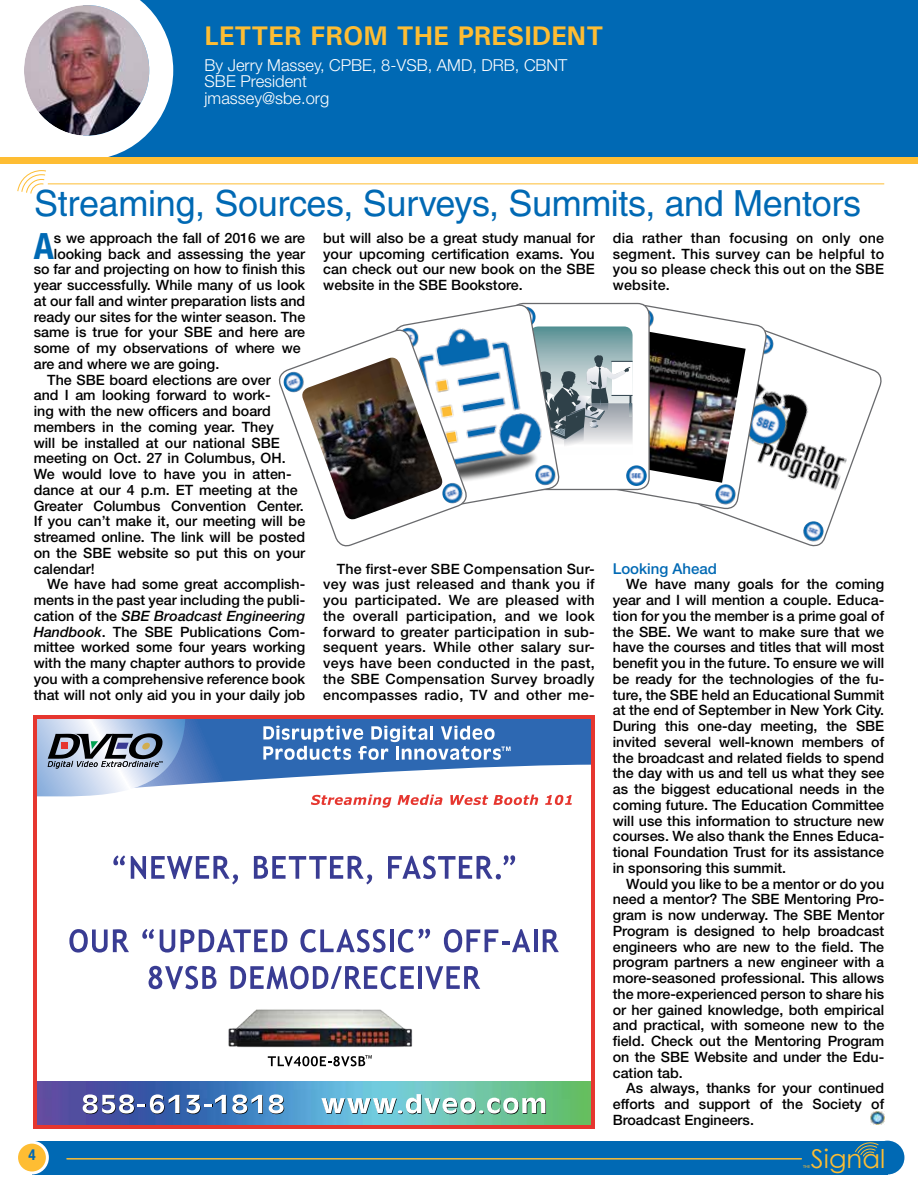
<style>
.page{position:relative;width:918px;height:1188px;background:#fff}
.page>*{position:absolute;margin:0;border:0;box-sizing:border-box;transform-origin:0 0}
.t1{font:700 condensed 36.3px "Helvetica Neue";color:#0069b4}
.t2{font:36px "Helvetica";letter-spacing:-.01em;color:#0069b4}
.t3{font:700 27px "Univers";color:#febd33}
.t4{font:25.95px "Century Gothic";color:#febd32}
.t5{font:300 16.5px/16.5px "Helvetica Neue";color:#fff}
.t6{font:500 15px "Helvetica Neue";color:#0069b4}
.t7{font:700 condensed 15px "Helvetica Neue";color:#0069b4}
.t8{font:500 14.25px/15.8px "Helvetica Neue";color:#000;text-align:justify}
.t9{font:italic 500 14.25px "Helvetica Neue";color:#000}
.t10{font:4.35px "Myriad Pro";color:#febd32}
.s1{font-style:normal}
.s2{font-style:italic}
</style>
<div class="page">
<div style="left:32px;top:1141px;width:856px;height:33px;background:#0069b4"></div>
<div style="left:17px;top:1142px;width:30px;height:31px;background:#febd33;border-radius:50%"></div>
<div style="left:15px;top:1141px;width:34px;height:33px;border:3px solid #fff;border-radius:50%"></div>
<div style="left:871px;top:1141px;width:33px;height:33px;background:#0069b4;border-radius:50%"></div>
<svg style="left:855px;top:1142px;width:23px;height:14px"></svg>
<hr style="left:67px;top:1158px;width:734px;height:2px;background:#febd33">
<div style="left:60px;top:0;width:858px;height:160px;background:#0069b4"></div>
<hr style="left:48px;top:183px;width:836px;height:1px;background:#febd33">
<svg style="left:17px;top:170px;width:29px;height:24px"></svg>
<svg style="left:24px;top:0;width:149px;height:157px"></svg>
<div style="left:0;top:157px;width:918px;height:7px;background:#febd33"></div>
<img style="left:37px;top:1082px;width:554px;height:43px">
<svg style="left:185px;top:719px;width:406px;height:76px"></svg>
<hr style="left:34px;top:716px;width:3px;height:413px;background:#e6362f">
<hr style="left:34px;top:1125px;width:559px;height:4px;background:#e6362f">
<svg style="left:263px;top:726px;width:248px;height:34px"></svg>
<hr style="left:34px;top:716px;width:559px;height:3px;background:#e6362f">
<svg style="left:83px;top:1094px;width:97px;height:20px"></svg>
<svg style="left:187px;top:1095px;width:39px;height:19px"></svg>
<svg style="left:232px;top:1094px;width:31px;height:20px"></svg>
<svg style="left:269px;top:1094px;width:15px;height:20px"></svg>
<svg style="left:321px;top:1094px;width:225px;height:20px"></svg>
<img style="left:228px;top:1009px;width:185px;height:39px">
<svg style="left:37px;top:719px;width:148px;height:78px;background:#a1b0c6"></svg>
<svg style="left:113px;top:855px;width:12px;height:10px"></svg>
<svg style="left:131px;top:856px;width:107px;height:29px"></svg>
<svg style="left:254px;top:856px;width:118px;height:29px"></svg>
<svg style="left:388px;top:855px;width:127px;height:24px"></svg>
<svg style="left:69px;top:929px;width:60px;height:24px"></svg>
<svg style="left:142px;top:929px;width:12px;height:10px"></svg>
<svg style="left:160px;top:930px;width:15px;height:23px"></svg>
<svg style="left:181px;top:929px;width:106px;height:23px"></svg>
<svg style="left:300px;top:929px;width:86px;height:24px"></svg>
<hr style="left:390px;top:930px;width:4px;height:22px;background:#393c93">
<svg style="left:398px;top:929px;width:32px;height:24px"></svg>
<svg style="left:444px;top:929px;width:86px;height:24px"></svg>
<hr style="left:534px;top:930px;width:3px;height:22px;background:#393c93">
<svg style="left:543px;top:929px;width:16px;height:23px"></svg>
<svg style="left:149px;top:966px;width:68px;height:23px"></svg>
<svg style="left:231px;top:966px;width:183px;height:23px"></svg>
<hr style="left:418px;top:966px;width:4px;height:23px;background:#393c93">
<svg style="left:425px;top:966px;width:55px;height:23px"></svg>
<svg style="left:268px;top:1055px;width:104px;height:11px"></svg>
<hr style="left:591px;top:716px;width:4px;height:413px;background:#e6362f">
<svg style="left:311px;top:795px;width:80px;height:13px"></svg>
<svg style="left:397px;top:795px;width:45px;height:10px"></svg>
<svg style="left:450px;top:795px;width:88px;height:10px"></svg>
<svg style="left:545px;top:795px;width:27px;height:10px"></svg>
<svg style="left:278px;top:303px;width:604px;height:244px"></svg>
<img style="left:300px;top:358px;width:145px;height:164px">
<img style="left:871px;top:1111px;width:13px;height:14px">
<h3 class="t3" style="left:205px;top:20px;width:400px">LETTER FROM THE PRESIDENT</h3>
<p class="t5" style="left:205px;top:57px;width:364px">By Jerry Massey, CPBE, 8-VSB, AMD, DRB, CBNT<br>SBE President<br>jmassey@sbe.org</p>
<h2 class="t2" style="left:34px;top:182px;width:828px">Streaming, Sources, Surveys, Summits, and Mentors</h2>
<h1 class="t1" style="left:34px;top:224px;width:22px">A</h1>
<p class="t8" style="left:54px;top:230px;width:253px">s we approach the fall of 2016 we are</p>
<p class="t8" style="left:613px;top:230px;width:273px">dia rather than focusing on only one segment. This survey can be helpful to you so please check this out on the SBE website.</p>
<p class="t8" style="left:323px;top:230px;width:273px">but will also be a great study manual for your upcoming certification exams. You can check out our new book on the SBE website in the SBE Bookstore.</p>
<p class="t8" style="left:54px;top:246px;width:253px">looking back and assessing the year</p>
<p class="t8" style="left:34px;top:261px;width:273px">so far and projecting on how to finish this</p>
<p class="t8" style="left:34px;top:277px;width:273px">year successfully. While many of us look</p>
<p class="t8" style="left:34px;top:293px;width:273px">at our fall and winter preparation lists and</p>
<p class="t8" style="left:34px;top:309px;width:273px">ready our sites for the winter season. The</p>
<p class="t8" style="left:34px;top:324px;width:273px">same is true for your SBE and here are</p>
<p class="t8" style="left:34px;top:340px;width:269px">some of my observations of where we</p>
<p class="t8" style="left:34px;top:356px;width:187px">are and where we are going.</p>
<p class="t8" style="left:47px;top:372px;width:225px">The SBE board elections are over</p>
<p class="t8" style="left:34px;top:387px;width:238px">and I am looking forward to work-</p>
<p class="t8" style="left:34px;top:403px;width:239px">ing with the new officers and board</p>
<p class="t8" style="left:34px;top:419px;width:242px">members in the coming year. They</p>
<p class="t8" style="left:34px;top:435px;width:247px">will be installed at our national SBE</p>
<p class="t8" style="left:34px;top:450px;width:253px">meeting on Oct. 27 in Columbus, OH.</p>
<p class="t8" style="left:34px;top:466px;width:259px">We would love to have you in atten-</p>
<p class="t8" style="left:34px;top:482px;width:266px">dance at our 4 p.m. ET meeting at the</p>
<p class="t8" style="left:34px;top:498px;width:272px">Greater Columbus Convention Center.</p>
<p class="t8" style="left:34px;top:513px;width:273px">If you can’t make it, our meeting will be</p>
<p class="t8" style="left:34px;top:529px;width:273px">streamed online. The link will be posted</p>
<p class="t8" style="left:34px;top:545px;width:273px">on the SBE website so put this on your</p>
<p class="t8" style="left:34px;top:561px;width:62px">calendar!</p>
<p class="t8" style="left:47px;top:576px;width:259px">We have had some great accomplish-</p>
<p class="t8" style="left:34px;top:592px;width:273px">ments in the past year including the publi-</p>
<p class="t9" style="left:34px;top:607px;width:273px"><span class="s1">cation of the</span> SBE Broadcast Engineering</p>
<p class="t8" style="left:34px;top:624px;width:273px"><span class="s2">Handbook</span>. The SBE Publications Com-</p>
<p class="t8" style="left:34px;top:639px;width:273px">mittee worked some four years working</p>
<p class="t8" style="left:34px;top:655px;width:273px">with the many chapter authors to provide</p>
<p class="t8" style="left:34px;top:671px;width:273px">you with a comprehensive reference book</p>
<p class="t8" style="left:34px;top:687px;width:273px">that will not only aid you in your daily job</p>
<p class="t6" style="left:613px;top:559px;width:106px">Looking Ahead</p>
<p class="t8" style="left:613px;top:576px;width:273px;text-indent:13px">We have many goals for the coming year and I will mention a couple. Educa&shy;tion for you the member is a prime goal of the SBE. We want to make sure that we have the courses and titles that will most benefit you in the future. To ensure we will be ready for the technologies of the fu&shy;ture, the SBE held an Educational Summit at the end of September in New York City.<br>During this one-day meeting, the SBE invited several well-known members of the broadcast and related fields to spend the day with us and tell us what they see as the biggest educational needs in the coming future. The Education Committee will use this information to structure new courses. We also thank the Ennes Educa&shy;tional Foundation Trust for its assistance in sponsoring this summit.</p>
<p class="t8" style="left:613px;top:876px;width:273px;text-indent:13px">Would you like to be a mentor or do you need a mentor? The SBE Mentoring Pro&shy;gram is now underway. The SBE Mentor Program is designed to help broadcast engineers who are new to the field. The program partners a new engineer with a more-seasoned professional. This allows the more-experienced person to share his or her gained knowledge, both empirical and practical, with someone new to the field. Check out the Mentoring Program on the SBE Website and under the Edu&shy;cation tab.</p>
<p class="t8" style="left:613px;top:1080px;width:273px;text-indent:13px">As always, thanks for your continued efforts and support of the Society of Broadcast Engineers.</p>
<p class="t8" style="left:323px;top:561px;width:273px;text-indent:14px">The first-ever SBE Compensation Sur&shy;vey was just released and thank you if you participated. We are pleased with the overall participation, and we look forward to greater participation in sub&shy;sequent years. While other salary sur&shy;veys have been conducted in the past, the SBE Compensation Survey broadly encompasses radio, TV and other me-</p>
<p class="t7" style="left:28px;top:1146px;width:9px">4</p>
<h3 class="t4" style="left:811px;top:1143px;width:76px">Signal</h3>
<p class="t10" style="left:803px;top:1164px;width:9px">THE</p>
</div>
